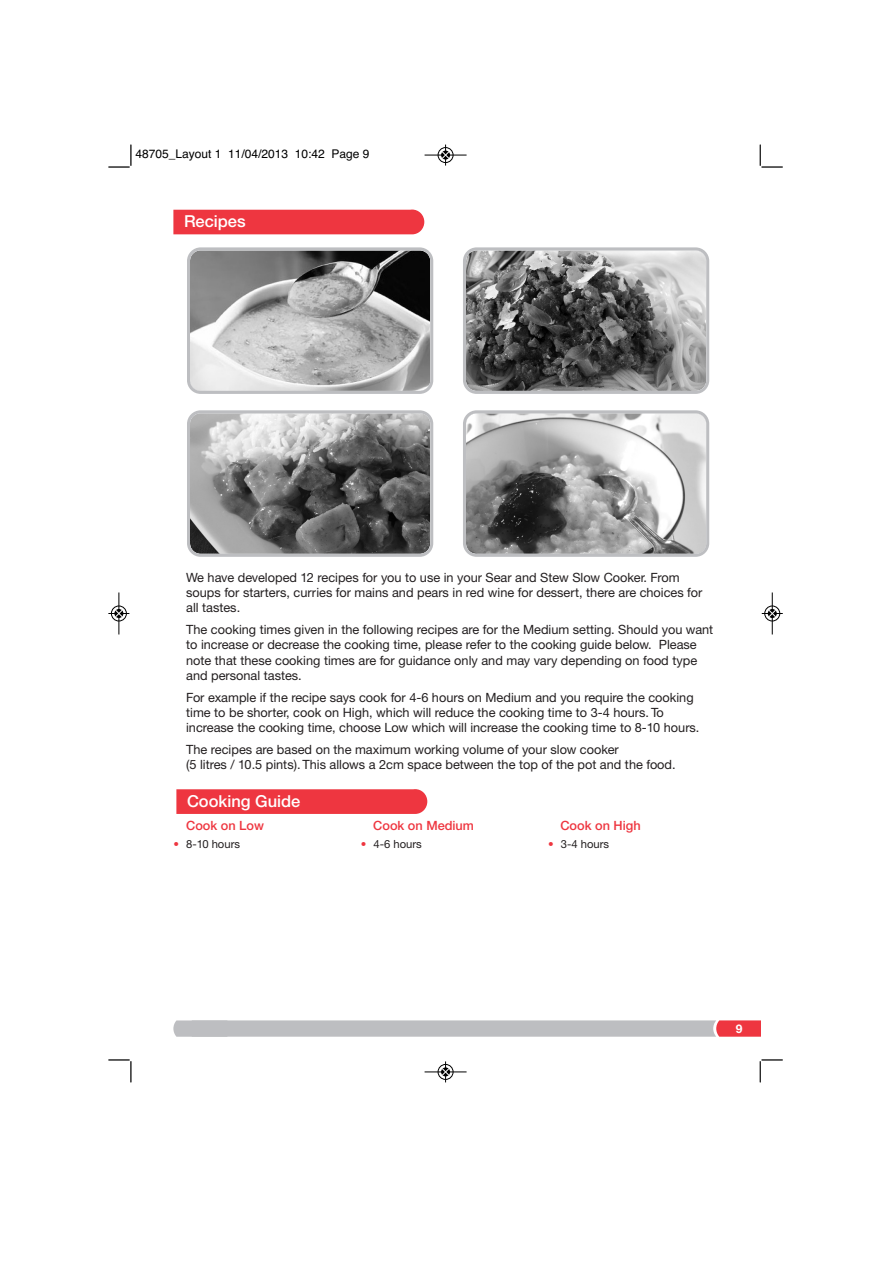
<style>
.page{position:relative;width:893px;height:1263px;background:#fff}
.page>*{position:absolute;margin:0;border:0;box-sizing:border-box;transform-origin:0 0}
.t1{font:500 16.5px "Helvetica Neue";color:#fff}
.t2{font:12.75px/15.3px "Helvetica Neue CE";color:#231f20}
.t3{font:500 12.75px "Helvetica Neue";color:#ee3640}
.t4{font:12px "Helvetica";color:#000}
.t5{font:700 12px "Helvetica Neue CE";color:#fff}
.t6{font:11.25px "Helvetica Neue CE";color:#231f20}
.s1{color:#ee3640}
</style>
<div class="page">
<svg style="left:173px;top:1020px;width:587px;height:17px"></svg>
<svg style="left:176px;top:789px;width:251px;height:25px"></svg>
<div style="left:173px;top:210px;width:251px;height:24px;background:#ee3640"></div>
<svg style="left:187px;top:410px;width:246px;height:147px"></svg>
<svg style="left:463px;top:247px;width:246px;height:147px"></svg>
<svg style="left:187px;top:247px;width:246px;height:147px"></svg>
<svg style="left:463px;top:410px;width:246px;height:147px"></svg>
<svg style="left:109px;top:145px;width:23px;height:23px"></svg>
<svg style="left:760px;top:145px;width:22px;height:23px"></svg>
<svg style="left:109px;top:1059px;width:23px;height:23px"></svg>
<svg style="left:760px;top:1059px;width:22px;height:23px"></svg>
<hr style="left:424px;top:155px;width:42px;height:1px;background:#000">
<div style="left:438px;top:147px;width:15px;height:16px;border:1px solid #000;border-radius:50%"></div>
<svg style="left:442px;top:145px;width:7px;height:21px"></svg>
<hr style="left:424px;top:1072px;width:42px;height:1px;background:#000">
<div style="left:438px;top:1064px;width:15px;height:16px;border:1px solid #000;border-radius:50%"></div>
<svg style="left:442px;top:1061px;width:7px;height:21px"></svg>
<hr style="left:119px;top:592px;width:1px;height:42px;background:#000">
<div style="left:111px;top:606px;width:16px;height:15px;border:1px solid #000;border-radius:50%"></div>
<svg style="left:108px;top:610px;width:21px;height:7px"></svg>
<hr style="left:772px;top:592px;width:1px;height:42px;background:#000">
<div style="left:764px;top:606px;width:16px;height:15px;border:1px solid #000;border-radius:50%"></div>
<svg style="left:762px;top:610px;width:21px;height:7px"></svg>
<p class="t4" style="left:135px;top:149px;width:236px">48705_Layout 1 11/04/2013 10:42 Page 9</p>
<p class="t1" style="left:184px;top:216px;width:63px">Recipes</p>
<p class="t2" style="left:186px;top:571px;width:518px">We have developed 12 recipes for you to use in your Sear and Stew Slow Cooker. From soups for starters, curries for mains and pears in red wine for dessert, there are choices for all tastes.</p>
<p class="t2" style="left:186px;top:623px;width:529px">The cooking times given in the following recipes are for the Medium setting. Should you want to increase or decrease the cooking time, please refer to the cooking guide below. Please note that these cooking times are for guidance only and may vary depending on food type and personal tastes.</p>
<p class="t2" style="left:186px;top:691px;width:515px">For example if the recipe says cook for 4-6 hours on Medium and you require the cooking time to be shorter, cook on High, which will reduce the cooking time to 3-4 hours. To increase the cooking time, choose Low which will increase the cooking time to 8-10 hours.</p>
<p class="t2" style="left:186px;top:743px;width:491px">The recipes are based on the maximum working volume of your slow cooker<br>(5 litres / 10.5 pints). This allows a 2cm space between the top of the pot and the food.</p>
<p class="t1" style="left:187px;top:795px;width:115px">Cooking Guide</p>
<p class="t3" style="left:186px;top:821px;width:79px">Cook on Low</p>
<p class="t3" style="left:373px;top:821px;width:102px">Cook on Medium</p>
<p class="t3" style="left:560px;top:821px;width:82px">Cook on High</p>
<p class="t6" style="left:173px;top:840px;width:68px"><span class="s1">•</span> 8-10 hours</p>
<p class="t6" style="left:361px;top:840px;width:63px"><span class="s1">•</span> 4-6 hours</p>
<p class="t6" style="left:548px;top:840px;width:63px"><span class="s1">•</span> 3-4 hours</p>
<p class="t5" style="left:736px;top:1024px;width:8px">9</p>
</div>
